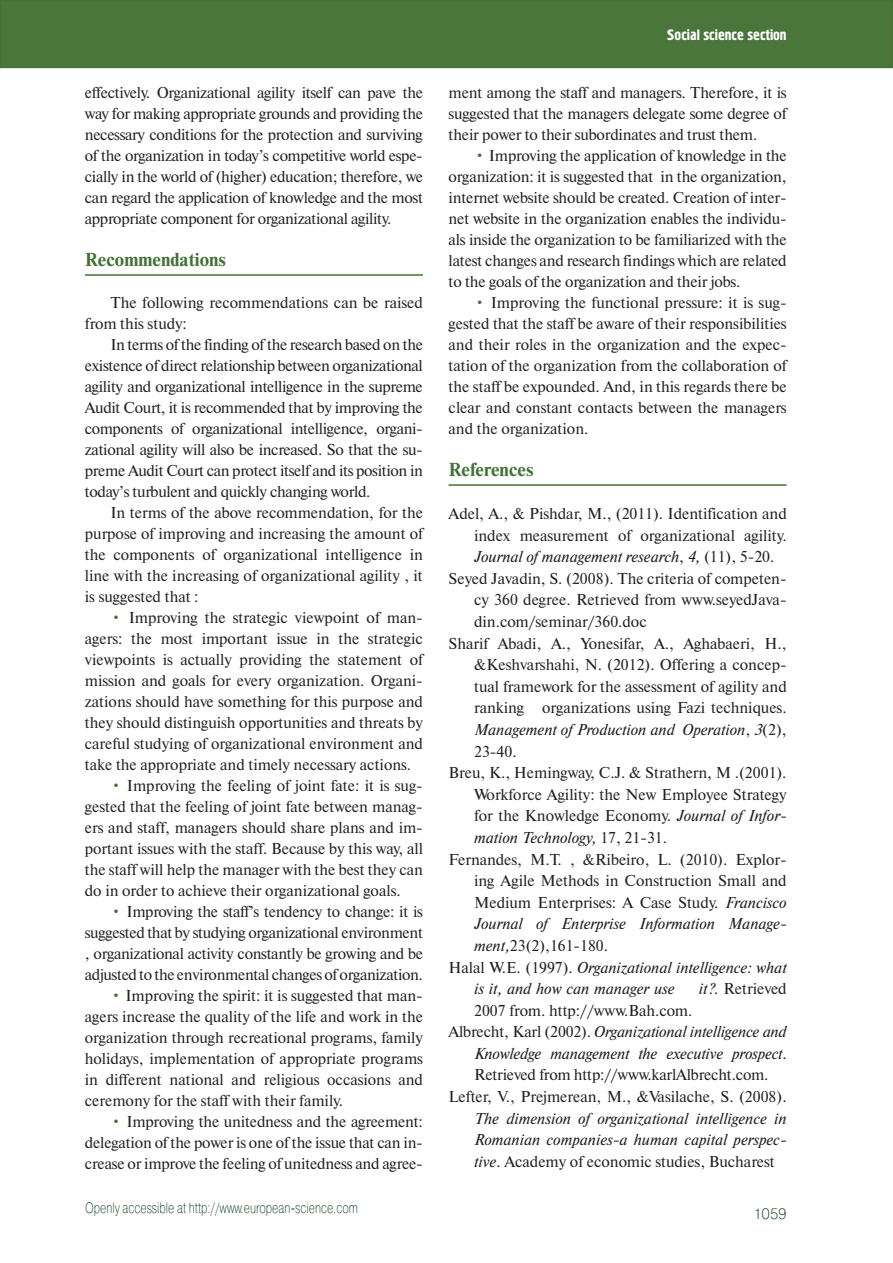
<style>
.page{position:relative;width:893px;height:1263px;background:#fff}
.page>*{position:absolute;margin:0;border:0;box-sizing:border-box;transform-origin:0 0}
.Заголовок{font:700 18.75px "Newton C";color:#417236}
.Текст_статьи{font:15.75px/21px "Newton C";letter-spacing:-.01em;color:#231f20;text-align:justify}
.Литература{font:15.75px/21.6px "Newton C";color:#231f20;text-align:justify}
.Литература-2{font:italic 15.75px/21.6px "Newton C";color:#231f20;text-align:justify}
.t1{font:15px "Pragmatica Light C";color:#0b3e1f;scale:.75 1}
.t2{font:15px "Hermes C";color:#fff}
.t3{font:15px "Pragmatica Light C";color:#0b3e1f}
.s1{color:#417236}
.s2{font-style:italic}
.s3{font-style:normal}
</style>
<div class="page">
<div style="left:1px;top:1px;width:891px;height:66px;background:#4a763b"></div>
<div style="left:0;top:0;width:893px;height:68px;border:2px solid #417236"></div>
<hr style="left:85px;top:274px;width:338px;height:2px;background:#417236">
<hr style="left:449px;top:484px;width:338px;height:2px;background:#417236">
<p class="Текст_статьи" style="left:85px;top:82px;width:340px">effectively. Organizational agility itself can pave the way for making appropriate grounds and providing the necessary conditions for the protection and surviving of the organization in today’s competitive world espe&shy;cially in the world of (higher) education; therefore, we can regard the application of knowledge and the most appropriate component for organizational agility.</p>
<p class="Заголовок" style="left:85px;top:249px;width:143px">Recommendations</p>
<p class="Текст_статьи" style="left:85px;top:292px;width:340px;text-indent:26px">The following recommendations can be raised from this study:</p>
<p class="Текст_статьи" style="left:85px;top:334px;width:340px;text-indent:26px">In terms of the finding of the research based on the existence of direct relationship between organizational agility and organizational intelligence in the supreme Audit Court, it is recommended that by improving the components of organizational intelligence, organi&shy;zational agility will also be increased. So that the su&shy;preme Audit Court can protect itself and its position in today’s turbulent and quickly changing world.</p>
<p class="Текст_статьи" style="left:85px;top:502px;width:340px;text-indent:26px">In terms of the above recommendation, for the purpose of improving and increasing the amount of the components of organizational intelligence in line with the increasing of organizational agility , it is suggested that :</p>
<p class="Текст_статьи" style="left:85px;top:607px;width:340px;text-indent:26px"><span class="s1">•</span> Improving the strategic viewpoint of man&shy;agers: the most important issue in the strategic viewpoints is actually providing the statement of mission and goals for every organization. Organi&shy;zations should have something for this purpose and they should distinguish opportunities and threats by careful studying of organizational environment and take the appropriate and timely necessary actions.</p>
<p class="Текст_статьи" style="left:85px;top:775px;width:340px;text-indent:26px"><span class="s1">•</span> Improving the feeling of joint fate: it is sug&shy;gested that the feeling of joint fate between manag&shy;ers and staff, managers should share plans and im&shy;portant issues with the staff. Because by this way, all the staff will help the manager with the best they can do in order to achieve their organizational goals.</p>
<p class="Текст_статьи" style="left:85px;top:901px;width:340px;text-indent:26px"><span class="s1">•</span> Improving the staff’s tendency to change: it is suggested that by studying organizational environment , organizational activity constantly be growing and be adjusted to the environmental changes of organization.</p>
<p class="Текст_статьи" style="left:85px;top:985px;width:340px;text-indent:25px"><span class="s1">•</span> Improving the spirit: it is suggested that man&shy;agers increase the quality of the life and work in the organization through recreational programs, family holidays, implementation of appropriate programs in different national and religious occasions and ceremony for the staff with their family.</p>
<p class="Текст_статьи" style="left:85px;top:1111px;width:340px;text-indent:26px"><span class="s1">•</span> Improving the unitedness and the agreement: delegation of the power is one of the issue that can in&shy;crease or improve the feeling of unitedness and agree-</p>
<p class="t1" style="left:85px;top:1199px;width:365px">Openly accessible at http://www.european-science.com</p>
<p class="t2" style="left:667px;top:26px;width:121px">Social science section</p>
<p class="Текст_статьи" style="left:449px;top:82px;width:340px">ment among the staff and managers. Therefore, it is suggested that the managers delegate some degree of their power to their subordinates and trust them.</p>
<p class="Текст_статьи" style="left:449px;top:145px;width:340px;text-indent:26px"><span class="s1">•</span> Improving the application of knowledge in the organization: it is suggested that in the organization, internet website should be created. Creation of inter&shy;net website in the organization enables the individu&shy;als inside the organization to be familiarized with the latest changes and research findings which are related to the goals of the organization and their jobs.</p>
<p class="Текст_статьи" style="left:449px;top:292px;width:340px;text-indent:25px"><span class="s1">•</span> Improving the functional pressure: it is sug&shy;gested that the staff be aware of their responsibilities and their roles in the organization and the expec&shy;tation of the organization from the collaboration of the staff be expounded. And, in this regards there be clear and constant contacts between the managers and the organization.</p>
<p class="Заголовок" style="left:449px;top:459px;width:86px">References</p>
<p class="Литература" style="left:474px;top:503px;width:314px;text-indent:-26px">Adel, A., &amp; Pishdar, M., (2011). Identification and index measurement of organizational agility.<br><span class="s2">Journal of management research</span>, <span class="s2">4,</span> (11), 5-20.</p>
<p class="Литература" style="left:474px;top:568px;width:314px;text-indent:-26px">Seyed Javadin, S. (2008). The criteria of competen&shy;cy 360 degree. Retrieved from www.seyedJava&shy;din.com/seminar/360.doc</p>
<p class="Литература" style="left:474px;top:632px;width:314px;text-indent:-25px">Sharif Abadi, A., Yonesifar, A., Aghabaeri, H., &amp;Keshvarshahi, N. (2012). Offering a concep&shy;tual framework for the assessment of agility and ranking organizations using Fazi techniques.<br><span class="s2">Management of Production and Operation</span>, <span class="s2">3</span>(2), 23-40.</p>
<p class="Литература" style="left:474px;top:762px;width:314px;text-indent:-26px">Breu, K., Hemingway, C.J. &amp; Strathern, M .(2001).<br>Workforce Agility: the New Employee Strategy for the Knowledge Economy. <span class="s2">Journal of Infor&shy;mation Technology,</span> 17, 21-31.</p>
<p class="Литература" style="left:474px;top:848px;width:314px;text-indent:-25px">Fernandes, M.T. , &amp;Ribeiro, L. (2010). Explor&shy;ing Agile Methods in Construction Small and Medium Enterprises: A Case Study. <span class="s2">Francisco Journal of Enterprise Information Manage&shy;ment,</span>23(2),161-180.</p>
<p class="Литература-2" style="left:474px;top:956px;width:314px;text-indent:-26px"><span class="s3">Halal W.E. (1997).</span> Organizational intelligence: what is it, and how can manager use</p>
<p class="Литература" style="left:699px;top:978px;width:89px"><span class="s2">it?.</span> Retrieved</p>
<p class="Литература" style="left:474px;top:999px;width:220px">2007 from. http://www.Bah.com.</p>
<p class="Литература-2" style="left:474px;top:1021px;width:314px;text-indent:-26px"><span class="s3">Albrecht, Karl (2002).</span> Organizational intelligence and Knowledge management the executive prospect<span class="s3">.<br>Retrieved from http://www.karlAlbrecht.com.</span></p>
<p class="Литература-2" style="left:474px;top:1086px;width:314px;text-indent:-26px"><span class="s3">Lefter, V., Prejmerean, M., &amp;Vasilache, S. (2008).<br></span>The dimension of organizational intelligence in Romanian companies-a human capital perspec&shy;tive<span class="s3">. Academy of economic studies, Bucharest</span></p>
<p class="t3" style="left:753px;top:1205px;width:35px">1059</p>
</div>
